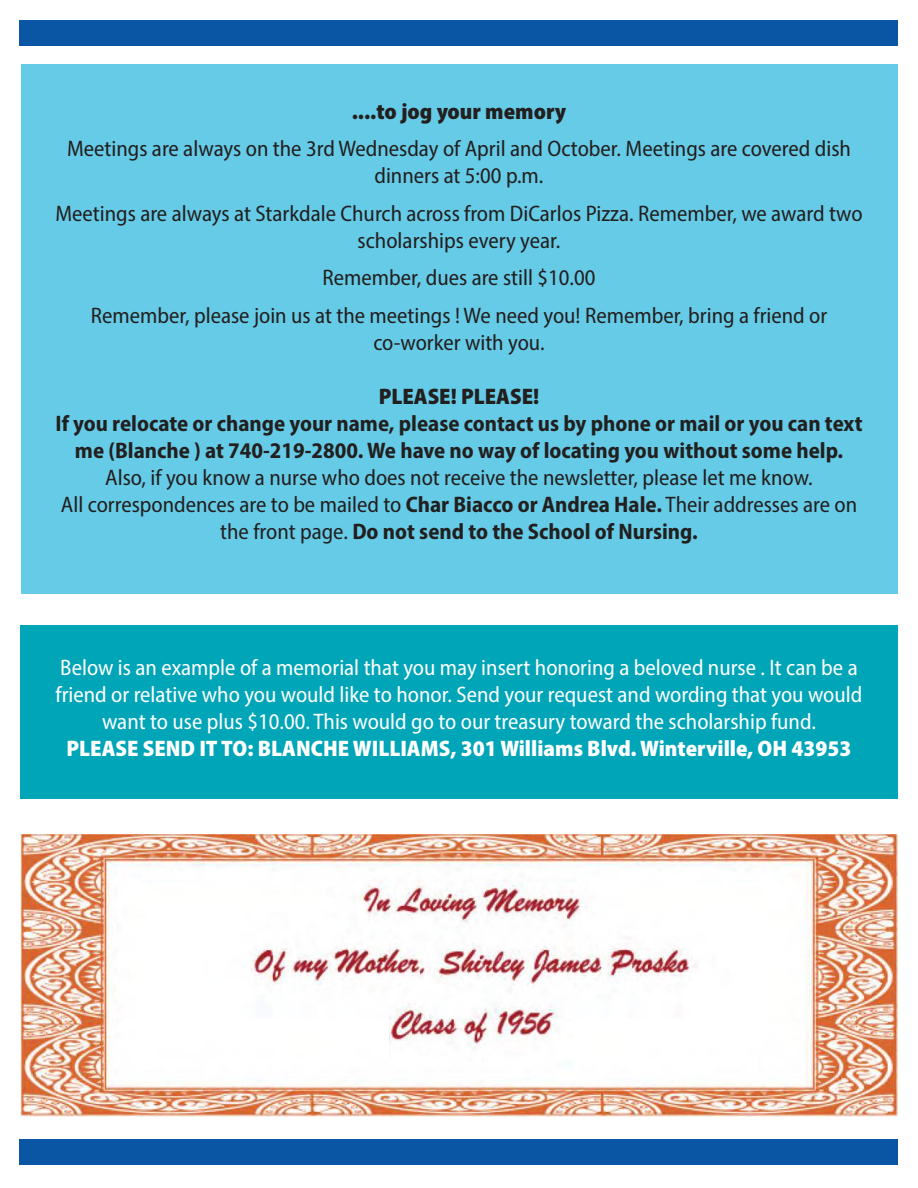
<style>
.page{position:relative;width:918px;height:1188px;background:#fff}
.page>*{position:absolute;margin:0;border:0;box-sizing:border-box;transform-origin:0 0}
.t1{font:semi-condensed 22.5px/27px "Myriad Pro";color:#221f1f;text-align:center}
.t2{font:semi-condensed 22.5px/27px "Myriad Pro";color:#fff;text-align:center}
.t3{font:700 semi-condensed 22.5px/27px "Myriad Pro";color:#221f1f;text-align:center}
.t4{font:900 semi-condensed 22.5px "Myriad Pro";color:#fff}
.t5{font:900 semi-condensed 22.5px "Myriad Pro";color:#221f1f}
.s1{font-weight:700}
</style>
<div class="page">
<div style="left:20px;top:1139px;width:878px;height:25px;background:#0b55a5"></div>
<div style="left:21px;top:64px;width:876px;height:530px;background:#66cbe7"></div>
<div style="left:20px;top:20px;width:878px;height:25px;background:#0b55a5"></div>
<img style="left:21px;top:834px;width:876px;height:283px">
<div style="left:21px;top:625px;width:877px;height:174px;background:#00a5b8"></div>
<p class="t5" style="left:352px;top:103px;width:216px">....to jog your memory</p>
<p class="t1" style="left:67px;top:137px;width:785px">Meetings are always on the 3rd Wednesday of April and October. Meetings are covered dish dinners at 5:00 p.m.</p>
<p class="t1" style="left:55px;top:202px;width:809px">Meetings are always at Starkdale Church across from DiCarlos Pizza. Remember, we award two scholarships every year.</p>
<p class="t1" style="left:91px;top:261px;width:738px;line-height:37.5px">Remember, dues are still $10.00<br>Remember, please join us at the meetings ! We need you! Remember, bring a friend or</p>
<p class="t1" style="left:373px;top:331px;width:173px">co-worker with you.</p>
<p class="t5" style="left:379px;top:388px;width:162px">PLEASE! PLEASE!</p>
<p class="t3" style="left:55px;top:412px;width:809px">If you relocate or change your name, please contact us by phone or mail or you can text me (Blanche ) at 740-219-2800. We have no way of locating you without some help.</p>
<p class="t1" style="left:61px;top:466px;width:798px">Also, if you know a nurse who does not receive the newsletter, please let me know.<br>All correspondences are to be mailed to <span class="s1">Char Biacco or Andrea Hale.</span> Their addresses are on the front page. <span class="s1">Do not send to the School of Nursing.</span></p>
<p class="t2" style="left:56px;top:655px;width:808px">Below is an example of a memorial that you may insert honoring a beloved nurse . It can be a friend or relative who you would like to honor. Send your request and wording that you would want to use plus $10.00. This would go to our treasury toward the scholarship fund.</p>
<p class="t4" style="left:67px;top:740px;width:786px">PLEASE SEND IT TO: BLANCHE WILLIAMS, 301 Williams Blvd. Winterville, OH 43953</p>
</div>
